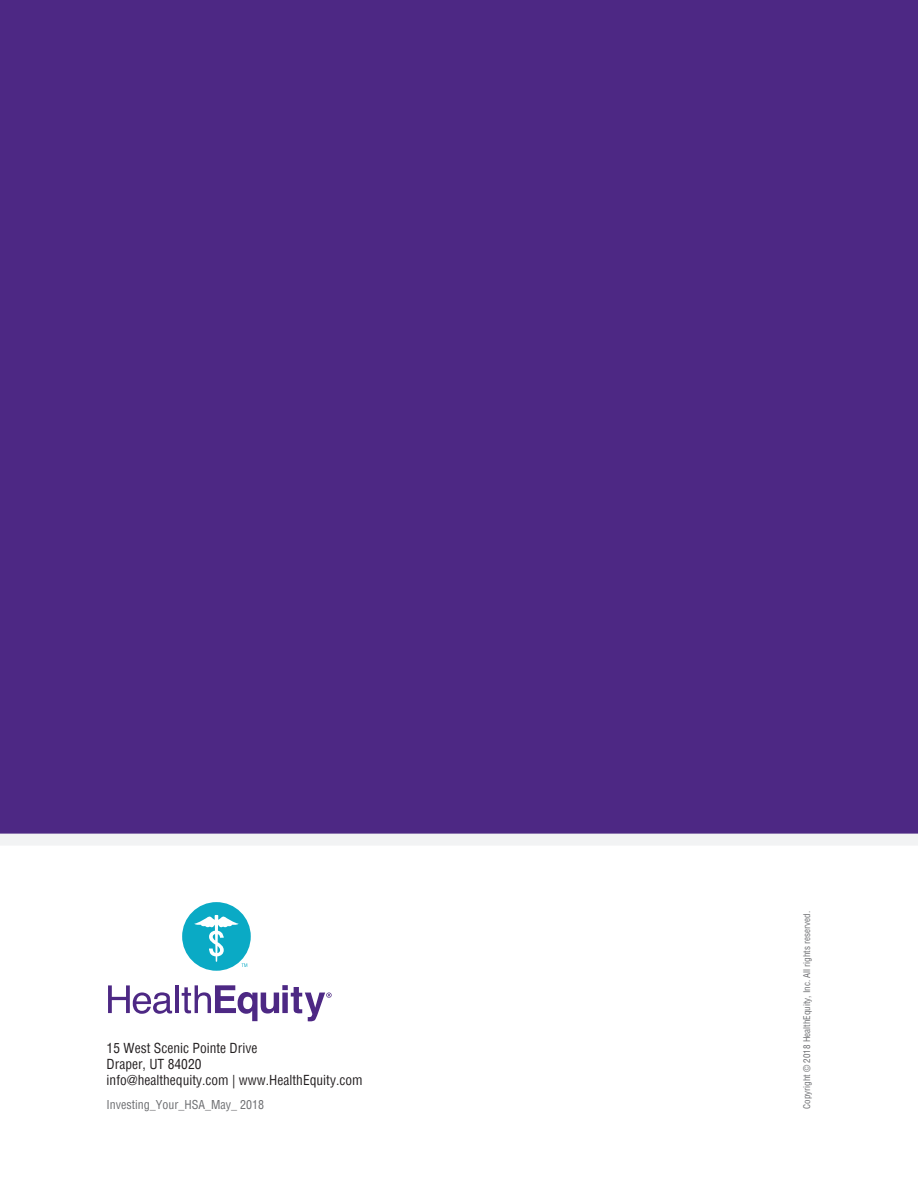
<style>
.page{position:relative;width:918px;height:1188px;background:#fff}
.page>*{position:absolute;margin:0;border:0;box-sizing:border-box;transform-origin:0 0}
.t1{font:condensed 13.5px/16.2px "Helvetica";color:#231f20}
.t2{font:condensed 12px "Helvetica";color:#6c6d70}
.t3{font:condensed 9px "Helvetica";color:#6c6d70}
</style>
<div class="page">
<div style="left:0;top:0;width:918px;height:840px;background:#4d2884"></div>
<div style="left:0;top:834px;width:918px;height:12px;background:#f2f3f4"></div>
<svg style="left:108px;top:985px;width:64px;height:29px"></svg>
<hr style="left:175px;top:985px;width:3px;height:28px;background:#4d2884">
<svg style="left:182px;top:985px;width:150px;height:36px"></svg>
<div style="left:182px;top:902px;width:69px;height:69px;background:#0aaac5;border-radius:50%"></div>
<svg style="left:194px;top:915px;width:53px;height:52px"></svg>
<p class="t1" style="left:107px;top:1039px;width:258px">15 West Scenic Pointe Drive<br>Draper, UT 84020<br>info@healthequity.com | www.HealthEquity.com</p>
<p class="t2" style="left:107px;top:1097px;width:159px">Investing_Your_HSA_May_ 2018</p>
<p class="t3" style="left:801px;top:1109px;width:199px;rotate:-90deg">Copyright © 2018 HealthEquity, Inc. All rights reserved.</p>
</div>
